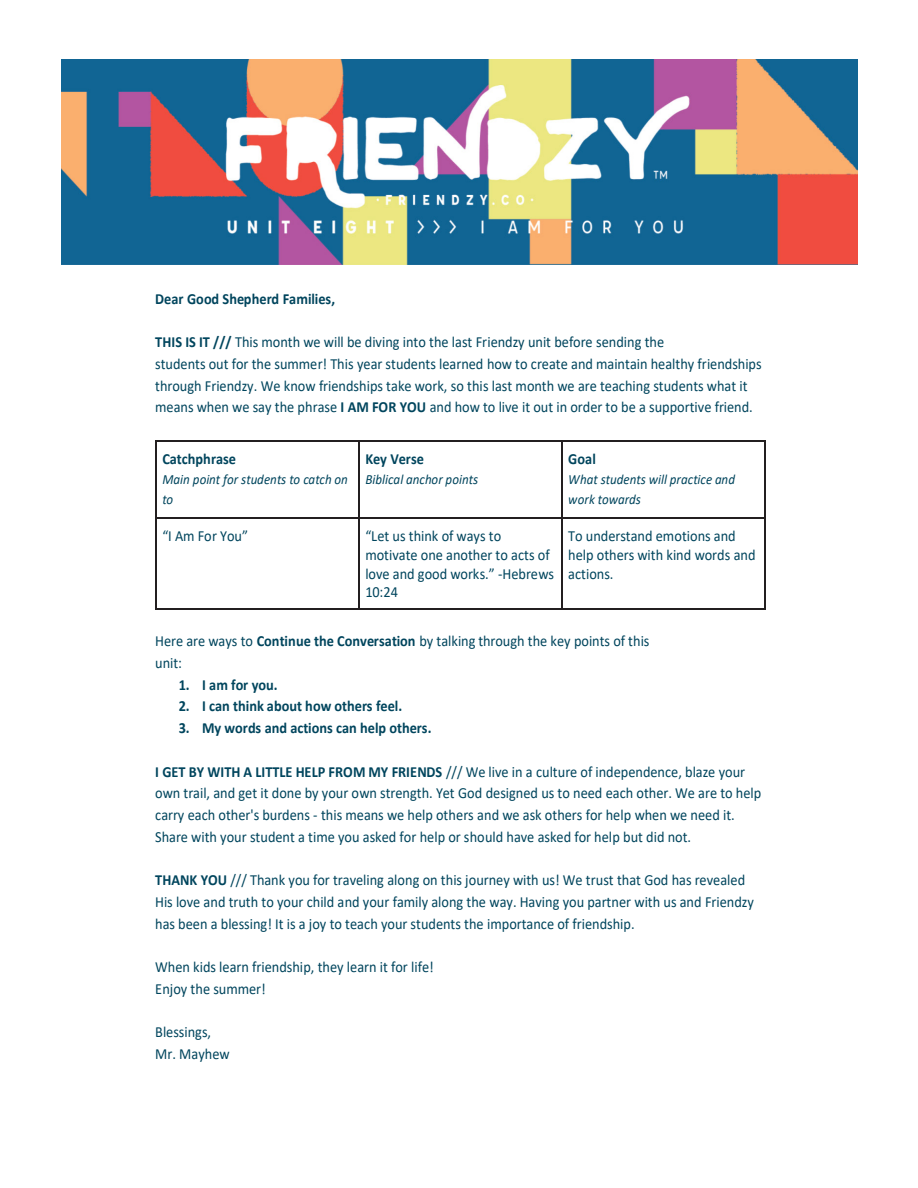
<style>
.page{position:relative;width:918px;height:1188px;background:#fff}
.page>*{position:absolute;margin:0;border:0;box-sizing:border-box;transform-origin:0 0}
.t1{font:15.45px/21.8px "Calibri";color:#00455d;scale:.93 1}
.t2{font:700 15.45px "Calibri";letter-spacing:.005em;color:#00455d;scale:.93 1}
.t3{font:italic 14.1px/19.6px "Calibri";letter-spacing:.005em;color:#00455d;scale:.93 1}
.s1{font-weight:700}
</style>
<div class="page">
<img style="left:62px;top:59px;width:795px;height:205px">
<svg style="left:155px;top:440px;width:2px;height:9px"></svg>
<hr style="left:157px;top:440px;width:201px;height:2px;background:#231f20">
<svg style="left:358px;top:440px;width:2px;height:9px"></svg>
<hr style="left:359px;top:440px;width:202px;height:2px;background:#231f20">
<hr style="left:562px;top:440px;width:202px;height:2px;background:#231f20">
<hr style="left:155px;top:449px;width:2px;height:68px;background:#231f20">
<hr style="left:358px;top:449px;width:2px;height:68px;background:#231f20">
<hr style="left:561px;top:449px;width:1px;height:68px;background:#231f20">
<hr style="left:764px;top:449px;width:1px;height:68px;background:#231f20">
<svg style="left:155px;top:517px;width:2px;height:8px"></svg>
<hr style="left:157px;top:517px;width:201px;height:1px;background:#231f20">
<svg style="left:358px;top:517px;width:2px;height:8px"></svg>
<hr style="left:359px;top:517px;width:202px;height:1px;background:#231f20">
<hr style="left:562px;top:517px;width:202px;height:1px;background:#231f20">
<hr style="left:155px;top:525px;width:2px;height:83px;background:#231f20">
<hr style="left:157px;top:608px;width:201px;height:1px;background:#231f20">
<hr style="left:358px;top:525px;width:2px;height:83px;background:#231f20">
<hr style="left:359px;top:608px;width:202px;height:1px;background:#231f20">
<hr style="left:561px;top:525px;width:1px;height:83px;background:#231f20">
<hr style="left:562px;top:608px;width:202px;height:1px;background:#231f20">
<hr style="left:764px;top:525px;width:1px;height:83px;background:#231f20">
<p class="t2" style="left:155px;top:288px;width:195px">Dear Good Shepherd Families,</p>
<p class="t1" style="left:155px;top:331px;width:654px"><span class="s1">THIS IS IT ///</span> This month we will be diving into the last Friendzy unit before sending the<br>students out for the summer! This year students learned how to create and maintain healthy friendships through Friendzy. We know friendships take work, so this last month we are teaching students what it means when we say the phrase <span class="s1">I AM FOR YOU</span> and how to live it out in order to be a supportive friend.</p>
<p class="t2" style="left:162px;top:448px;width:81px">Catchphrase</p>
<p class="t3" style="left:162px;top:469px;width:201px">Main point for students to catch on to</p>
<p class="t2" style="left:568px;top:448px;width:31px">Goal</p>
<p class="t3" style="left:568px;top:469px;width:181px">What students will practice and work towards</p>
<p class="t2" style="left:365px;top:448px;width:65px">Key Verse</p>
<p class="t3" style="left:365px;top:469px;width:123px">Biblical anchor points</p>
<p class="t1" style="left:162px;top:524px;width:94px">“I Am For You”</p>
<p class="t1" style="left:365px;top:526px;width:204px;line-height:18.9px">“Let us think of ways to motivate one another to acts of love and good works.” -Hebrews<br>10:24</p>
<p class="t1" style="left:568px;top:526px;width:203px;line-height:19px">To understand emotions and help others with kind words and actions.</p>
<p class="t1" style="left:155px;top:630px;width:533px">Here are ways to <span class="s1">Continue the Conversation</span> by talking through the key points of this unit:</p>
<p class="t2" style="left:179px;top:674px;width:108px">1. I am for you.</p>
<p class="t2" style="left:179px;top:695px;width:242px">2. I can think about how others feel.</p>
<p class="t2" style="left:179px;top:717px;width:273px">3. My words and actions can help others.</p>
<p class="t1" style="left:155px;top:760px;width:653px"><span class="s1">I GET BY WITH A LITTLE HELP FROM MY FRIENDS</span> /// We live in a culture of independence, blaze your own trail, and get it done by your own strength. Yet God designed us to need each other. We are to help carry each other's burdens - this means we help others and we ask others for help when we need it.<br>Share with your student a time you asked for help or should have asked for help but did not.</p>
<p class="t1" style="left:155px;top:869px;width:645px"><span class="s1">THANK YOU</span> /// Thank you for traveling along on this journey with us! We trust that God has revealed<br>His love and truth to your child and your family along the way. Having you partner with us and Friendzy has been a blessing! It is a joy to teach your students the importance of friendship.</p>
<p class="t1" style="left:155px;top:956px;width:301px">When kids learn friendship, they learn it for life!<br>Enjoy the summer!</p>
<p class="t1" style="left:155px;top:1021px;width:82px">Blessings,<br>Mr. Mayhew</p>
</div>
